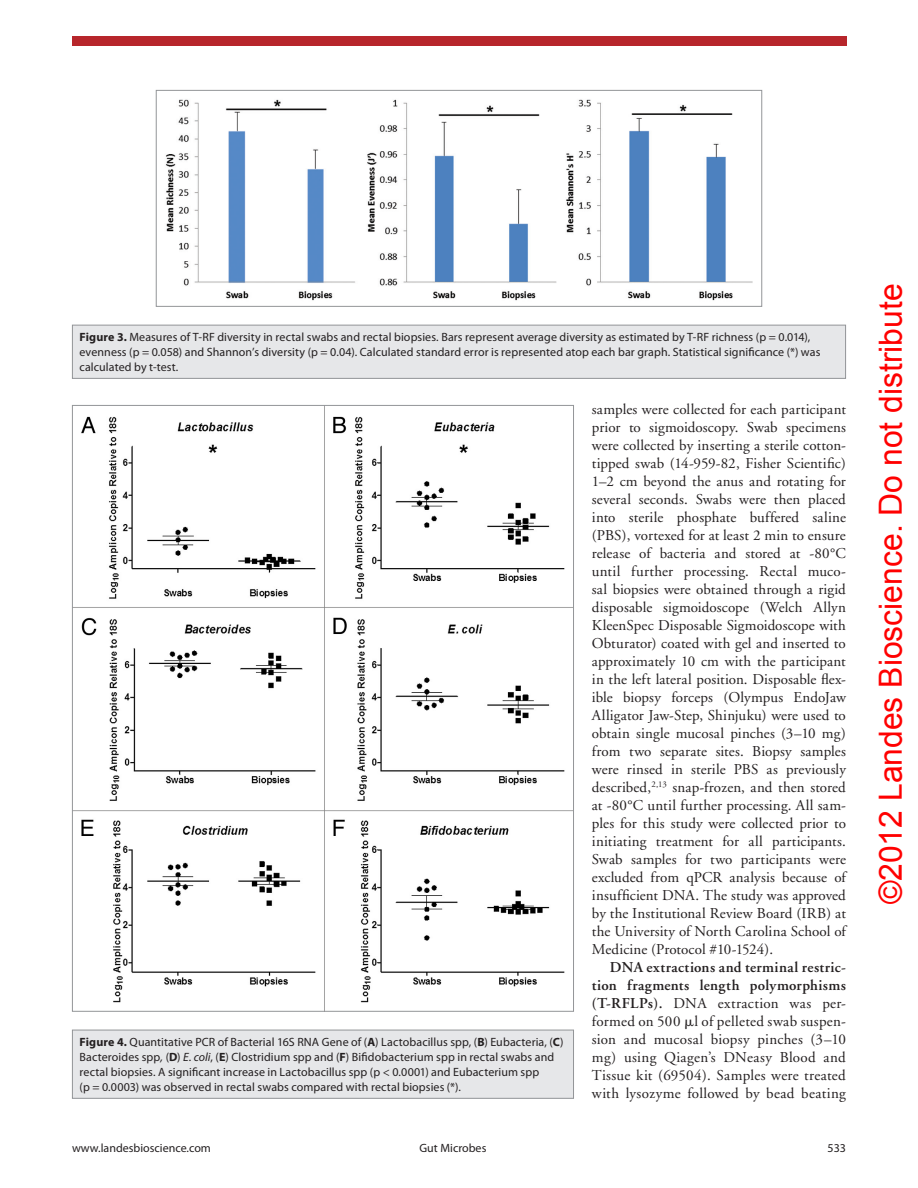
<style>
.page{position:relative;width:918px;height:1188px;background:#fff}
.page>*{position:absolute;margin:0;border:0;box-sizing:border-box;transform-origin:0 0}
.t1{font:31.95px "Arial";color:#f00}
.t2{font:15px/18px "Adobe Garamond";letter-spacing:.015em;color:#231f20;text-align:justify}
.t3{font:12px/15px "Myriad Pro";letter-spacing:.01em;color:#231f20}
.s1{font-weight:700}
.s2{font-style:italic}
.s3{font-weight:600}
.s4{font-family:"Universal Std Greekw Math Pi"}
</style>
<div class="page">
<div style="left:72px;top:36px;width:774px;height:10px;background:#b7262b"></div>
<img style="left:165px;top:99px;width:588px;height:202px">
<div style="left:156px;top:90px;width:606px;height:217px;border:1px solid #939598"></div>
<div style="left:72px;top:325px;width:774px;height:53px;background:#e6e7e9"></div>
<div style="left:72px;top:325px;width:774px;height:54px;border:1px solid #939598"></div>
<div style="left:72px;top:1030px;width:502px;height:68px;background:#e6e7e9"></div>
<div style="left:72px;top:1030px;width:502px;height:69px;border:1px solid #939598"></div>
<img style="left:74px;top:407px;width:498px;height:603px">
<p class="t3" style="left:80px;top:330px;width:742px"><span class="s1">Figure 3.</span> Measures of T-RF diversity in rectal swabs and rectal biopsies. Bars represent average diversity as estimated by T-RF richness (p = 0.014), evenness (p = 0.058) and Shannon’s diversity (p = 0.04). Calculated standard error is represented atop each bar graph. Statistical significance (*) was calculated by t-test.</p>
<p class="t3" style="left:80px;top:1034px;width:486px"><span class="s1">Figure 4.</span> Quantitative PCR of Bacterial 16S RNA Gene of (<span class="s1">A</span>) Lactobacillus spp, (<span class="s1">B</span>) Eubacteria, (<span class="s1">C</span>)<br>Bacteroides spp<span class="s2">,</span> (<span class="s1">D</span>) <span class="s2">E. coli</span>, (<span class="s1">E</span>) Clostridium spp and (<span class="s1">F</span>) Bifidobacterium spp in rectal swabs and rectal biopsies. A significant increase in Lactobacillus spp (p &lt; 0.0001) and Eubacterium spp<br>(p = 0.0003) was observed in rectal swabs compared with rectal biopsies (*).</p>
<p class="t2" style="left:592px;top:401px;width:256px">samples were collected for each participant prior to sigmoidoscopy. Swab specimens were collected by inserting a sterile cotton&shy;tipped swab (14-959-82, Fisher Scientific)<br>1–2 cm beyond the anus and rotating for several seconds. Swabs were then placed into sterile phosphate buffered saline (PBS), vortexed for at least 2 min to ensure release of bacteria and stored at -80°C until further processing. Rectal muco&shy;sal biopsies were obtained through a rigid disposable sigmoidoscope (Welch Allyn KleenSpec Disposable Sigmoidoscope with Obturator) coated with gel and inserted to approximately 10 cm with the participant in the left lateral position. Disposable flex&shy;ible biopsy forceps (Olympus EndoJaw Alligator Jaw-Step, Shinjuku) were used to obtain single mucosal pinches (3–10 mg) from two separate sites. Biopsy samples were rinsed in sterile PBS as previously described,<sup>2,13</sup> snap-frozen, and then stored at -80°C until further processing. All sam&shy;ples for this study were collected prior to initiating treatment for all participants.<br>Swab samples for two participants were excluded from qPCR analysis because of insufficient DNA. The study was approved by the Institutional Review Board (IRB) at the University of North Carolina School of Medicine (Protocol #10-1524).</p>
<p class="t2" style="left:592px;top:959px;width:256px;text-indent:18px"><span class="s3">DNA extractions and terminal restric&shy;tion fragments length polymorphisms (T-RFLPs).</span> DNA extraction was per&shy;formed on 500 <span class="s4">μ</span>l of pelleted swab suspen&shy;sion and mucosal biopsy pinches (3–10 mg) using Qiagen’s DNeasy Blood and Tissue kit (69504). Samples were treated with lysozyme followed by bead beating</p>
<p class="t3" style="left:72px;top:1140px;width:140px">www.landesbioscience.com</p>
<p class="t3" style="left:420px;top:1140px;width:68px">Gut Microbes</p>
<p class="t3" style="left:828px;top:1140px;width:20px">533</p>
<h1 class="t1" style="left:870px;top:904px;width:622px;rotate:-90deg">©2012 Landes Bioscience. Do not distribute</h1>
</div>
